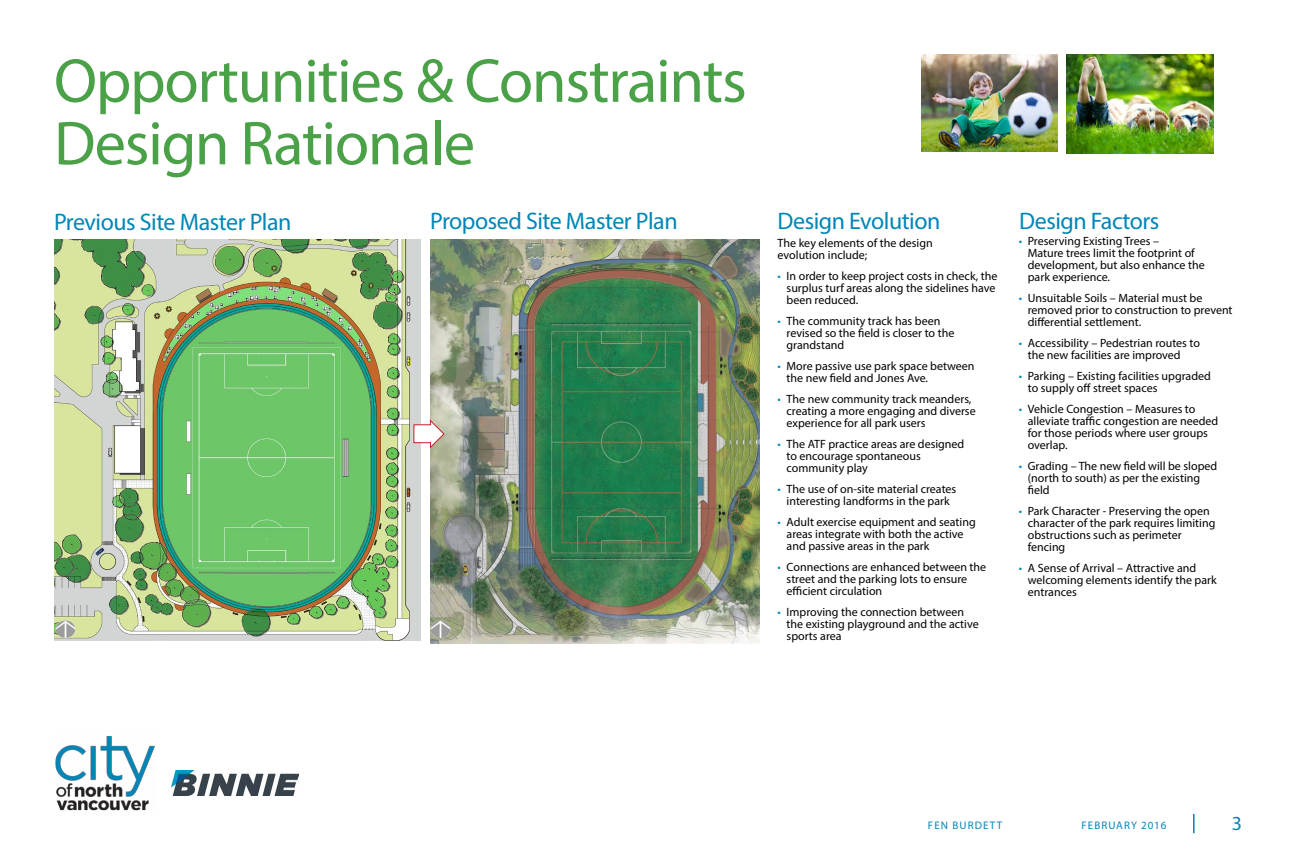
<style>
.page{position:relative;width:1296px;height:864px;background:#fff}
.page>*{position:absolute;margin:0;border:0;box-sizing:border-box;transform-origin:0 0}
.t1{font:62.5px/62.5px "Myriad Pro";letter-spacing:-.02em;color:#4aa147}
.t2{font:24px "Myriad Pro";letter-spacing:-.02em;color:#0086b7}
.t3{font:20px "Myriad Pro";color:#0086b7}
.t4{font:12px/12px "Myriad Pro";color:#000}
.t5{font:11px "Myriad Pro";letter-spacing:.1em;color:#0086b7}
.s1{color:#0086b7}
</style>
<div class="page">
<svg style="left:1193px;top:814px;width:2px;height:19px"></svg>
<img style="left:55px;top:736px;width:100px;height:75px">
<img style="left:171px;top:770px;width:128px;height:26px">
<img style="left:54px;top:240px;width:366px;height:401px">
<img style="left:56px;top:618px;width:20px;height:23px">
<img style="left:1066px;top:54px;width:148px;height:99px">
<img style="left:430px;top:240px;width:330px;height:403px">
<img style="left:430px;top:618px;width:21px;height:26px">
<img style="left:922px;top:54px;width:136px;height:98px">
<svg style="left:413px;top:419px;width:32px;height:29px"></svg>
<h1 class="t1" style="left:54px;top:49px;width:694px">Opportunities &amp; Constraints<br>Design Rationale</h1>
<h2 class="t2" style="left:54px;top:207px;width:239px">Previous Site Master Plan</h2>
<h2 class="t2" style="left:778px;top:206px;width:164px">Design Evolution</h2>
<p class="t4" style="left:778px;top:236px;width:157px">The key elements of the design evolution include;</p>
<p class="t4" style="left:787px;top:269px;width:212px;text-indent:-9px"><span class="s1">•</span> In order to keep project costs in check, the surplus turf areas along the sidelines have been reduced.</p>
<p class="t4" style="left:787px;top:314px;width:169px;text-indent:-9px"><span class="s1">•</span> The community track has been revised so the field is closer to the grandstand</p>
<p class="t4" style="left:787px;top:359px;width:190px;text-indent:-9px"><span class="s1">•</span> More passive use park space between the new field and Jones Ave.</p>
<p class="t4" style="left:787px;top:392px;width:191px;text-indent:-9px"><span class="s1">•</span> The new community track meanders, creating a more engaging and diverse experience for all park users</p>
<p class="t4" style="left:787px;top:437px;width:179px;text-indent:-9px"><span class="s1">•</span> The ATF practice areas are designed to encourage spontaneous community play</p>
<p class="t4" style="left:778px;top:482px;width:180px;text-align:center"><span class="s1">•</span> The use of on-site material creates interesting landforms in the park</p>
<p class="t4" style="left:787px;top:515px;width:191px;text-indent:-9px"><span class="s1">•</span> Adult exercise equipment and seating areas integrate with both the active and passive areas in the park</p>
<p class="t4" style="left:787px;top:560px;width:201px;text-indent:-9px"><span class="s1">•</span> Connections are enhanced between the street and the parking lots to ensure efficient circulation</p>
<p class="t4" style="left:787px;top:605px;width:194px;text-indent:-9px"><span class="s1">•</span> Improving the connection between the existing playground and the active sports area</p>
<h2 class="t2" style="left:430px;top:206px;width:249px">Proposed Site Master Plan</h2>
<h2 class="t2" style="left:1019px;top:206px;width:142px">Design Factors</h2>
<p class="t4" style="left:1028px;top:235px;width:179px;text-indent:-9px"><span class="s1">•</span> Preserving Existing Trees –<br>Mature trees limit the footprint of development, but also enhance the park experience.</p>
<p class="t4" style="left:1028px;top:292px;width:206px;text-indent:-9px"><span class="s1">•</span> Unsuitable Soils – Material must be removed prior to construction to prevent differential settlement.</p>
<p class="t4" style="left:1028px;top:337px;width:174px;text-indent:-9px"><span class="s1">•</span> Accessibility – Pedestrian routes to the new facilities are improved</p>
<p class="t4" style="left:1028px;top:370px;width:185px;text-indent:-9px"><span class="s1">•</span> Parking – Existing facilities upgraded to supply off street spaces</p>
<p class="t4" style="left:1028px;top:403px;width:192px;text-indent:-9px"><span class="s1">•</span> Vehicle Congestion – Measures to alleviate traffic congestion are needed for those periods where user groups overlap.</p>
<p class="t4" style="left:1028px;top:460px;width:191px;text-indent:-9px"><span class="s1">•</span> Grading – The new field will be sloped (north to south) as per the existing field</p>
<p class="t4" style="left:1028px;top:505px;width:189px;text-indent:-9px"><span class="s1">•</span> Park Character - Preserving the open character of the park requires limiting obstructions such as perimeter fencing</p>
<p class="t4" style="left:1028px;top:562px;width:191px;text-indent:-9px"><span class="s1">•</span> A Sense of Arrival – Attractive and welcoming elements identify the park entrances</p>
<p class="t5" style="left:928px;top:819px;width:76px">FEN BURDETT</p>
<p class="t5" style="left:1081px;top:819px;width:86px">FEBRUARY 2016</p>
<h3 class="t3" style="left:1232px;top:811px;width:12px">3</h3>
</div>
